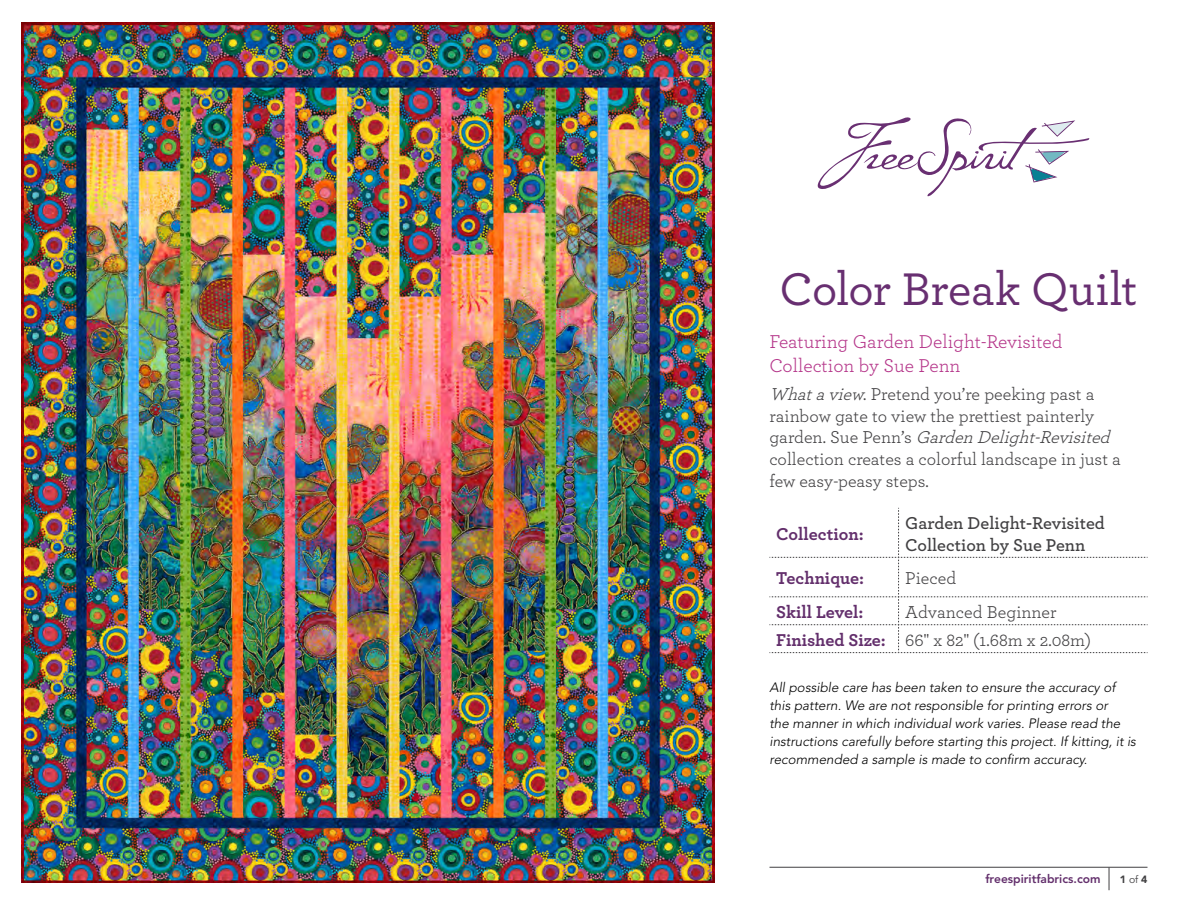
<style>
.page{position:relative;width:1188px;height:918px;background:#fff}
.page>*{position:absolute;margin:0;border:0;box-sizing:border-box;transform-origin:0 0}
.Pattern_Name{font:500 48px "Archer";letter-spacing:-.01em;color:#682f71}
.Featuring_Hot_pink_color{font:19.5px/23.4px "Archer";color:#b5368a}
.ROMANCE{font:18px/21.6px "Archer";color:#414042}
.CHART_headers{font:700 18px "Archer";color:#632f6c}
.CHART_body{font:600 18px/21.6px "Archer";color:#414042}
.CHART_body-2{font:18px "Archer";color:#414042}
.Legal_copy{font:italic 300 13.5px/18px "Avenir LT Std";color:#000}
.t1{font:800 12px "Avenir LT Std";color:#632f6c}
.t2{font:900 10.5px "Avenir LT Std";color:#414042}
.s1{font-style:italic}
.s2{font-weight:400}
</style>
<div class="page">
<svg style="left:817px;top:117px;width:273px;height:80px"></svg>
<svg style="left:1109px;top:868px;width:1px;height:22px"></svg>
<hr style="left:770px;top:867px;width:378px;height:1px;background:#414042">
<img style="left:22px;top:23px;width:693px;height:859px">
<svg style="left:770px;top:508px;width:378px;height:145px"></svg>
<p class="Pattern_Name" style="left:779px;top:254px;width:360px">Color Break Quilt</p>
<p class="Featuring_Hot_pink_color" style="left:770px;top:329px;width:295px">Featuring Garden Delight-Revisited<br>Collection by Sue Penn</p>
<p class="ROMANCE" style="left:769px;top:383px;width:353px"><span class="s1">Whataview</span>. Pretend you’re peeking past a rainbow gate to view the prettiest painterly<br>g a r d e n . S u e P e n n ’ s <span class="s1">GardenDelight-Revisited </span>collection creates a colorful landscape in just a few easy-peasy steps.</p>
<p class="CHART_headers" style="left:776px;top:520px;width:89px">Collection:</p>
<p class="CHART_body" style="left:905px;top:511px;width:201px">Garden Delight-Revisited<br>Collection by Sue Penn</p>
<p class="CHART_headers" style="left:776px;top:564px;width:89px">Technique:</p>
<p class="CHART_body-2" style="left:905px;top:566px;width:52px">Pieced</p>
<p class="CHART_headers" style="left:776px;top:598px;width:89px">Skill Level:</p>
<p class="CHART_body-2" style="left:905px;top:600px;width:153px">Advanced Beginner</p>
<p class="CHART_headers" style="left:776px;top:626px;width:111px">Finished Size:</p>
<p class="CHART_body-2" style="left:905px;top:627px;width:187px">66" x 82" (1.68m x 2.08m)</p>
<p class="Legal_copy" style="left:770px;top:679px;width:368px">All possible care has been taken to ensure the accuracy of this pattern. We are not responsible for printing errors or<br>the manner in which individual work varies. Please read the instructions carefully before starting this project. If kitting, it is recommended a sample is made to confirm accuracy.</p>
<p class="t1" style="left:985px;top:872px;width:117px">freespiritfabrics.com</p>
<p class="t2" style="left:1120px;top:873px;width:29px">1 <span class="s2">of</span> 4</p>
</div>
